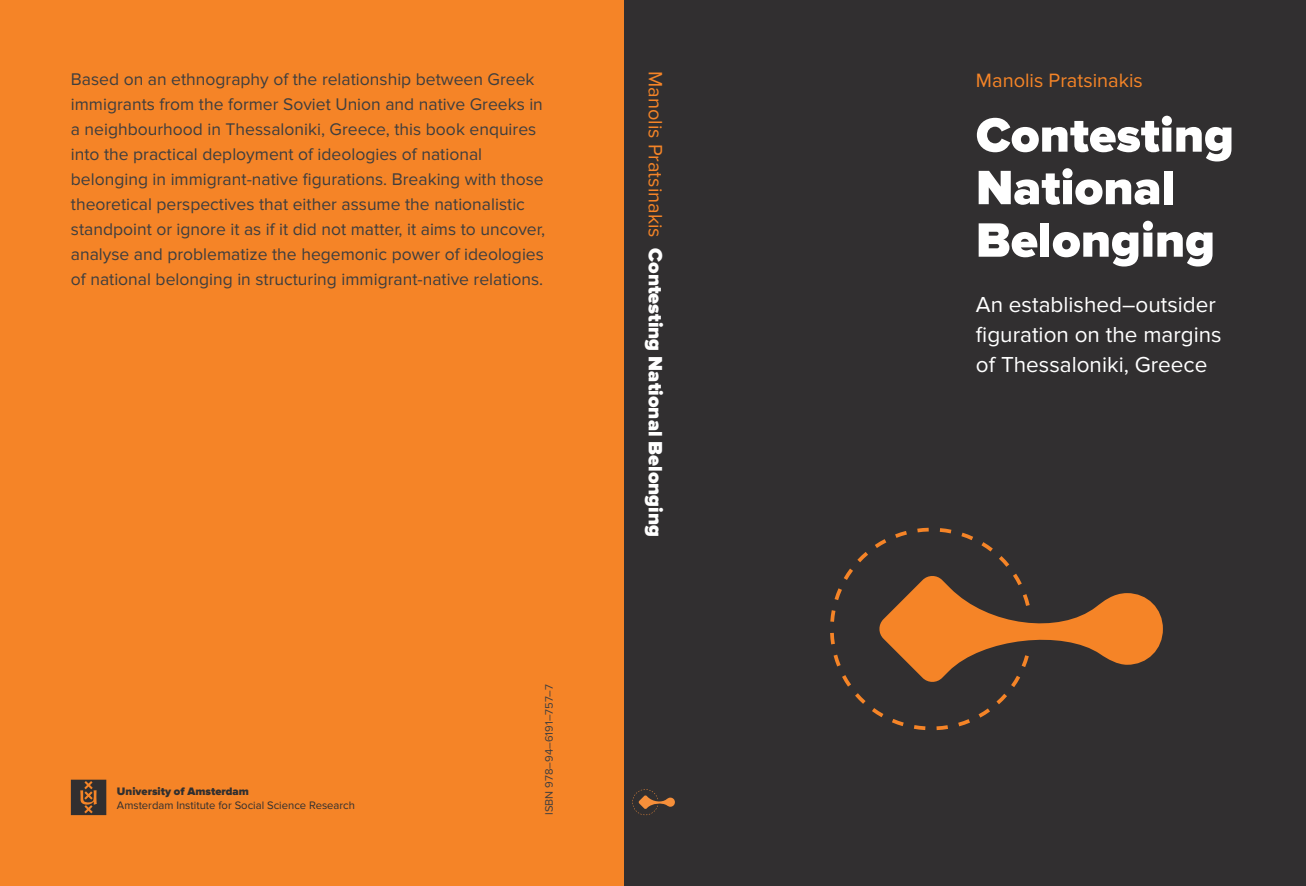
<style>
.page{position:relative;width:1306px;height:886px;background:#fff}
.page>*{position:absolute;margin:0;border:0;box-sizing:border-box;transform-origin:0 0}
.t1{font:900 50px/52.5px "Proxima Nova";color:#fff}
.t2{font:22.5px/30px "Proxima Nova";color:#fff}
.t3{font:900 20px "Proxima Nova";color:#fff}
.t4{font:20px "Proxima Nova";color:#f58427}
.t5{font:17.5px/25px "Proxima Nova";color:#3e3e3f}
.t6{font:11.25px "Proxima Nova";color:#312f30}
.t7{font:900 11.25px "Proxima Nova";color:#312f30}
.t8{font:11.25px "Proxima Nova";color:#3e3e3f}
.s1{font-weight:400;color:#f58427}
</style>
<div class="page">
<div style="left:624px;top:0;width:682px;height:886px;background:#312f30"></div>
<div style="left:0;top:0;width:624px;height:886px;background:#f58427"></div>
<svg style="left:830px;top:528px;width:333px;height:202px"></svg>
<svg style="left:71px;top:780px;width:35px;height:35px"></svg>
<svg style="left:632px;top:789px;width:43px;height:26px"></svg>
<p class="t5" style="left:71px;top:67px;width:476px">Based on an ethnography of the relationship between Greek immigrants from the former Soviet Union and native Greeks in a neighbourhood in Thessaloniki, Greece, this book enquires into the practical deployment of ideologies of national belonging in immigrant-native figurations. Breaking with those theoretical perspectives that either assume the nationalistic standpoint or ignore it as if it did not matter, it aims to uncover, analyse and problematize the hegemonic power of ideologies of national belonging in structuring immigrant-native relations.</p>
<p class="t3" style="left:667px;top:71px;width:468px;rotate:90deg"><span class="s1">Manolis Pratsinakis</span> Contesting National Belonging</p>
<p class="t7" style="left:117px;top:784px;width:133px">University of Amsterdam</p>
<p class="t6" style="left:117px;top:798px;width:240px">Amsterdam Institute for Social Science Research</p>
<p class="t8" style="left:543px;top:815px;width:132px;rotate:-90deg">ISBN 978–94–6191–757–7</p>
<p class="t4" style="left:976px;top:69px;width:168px">Manolis Pratsinakis</p>
<h1 class="t1" style="left:976px;top:110px;width:259px">Contesting<br>National<br>Belonging</h1>
<p class="t2" style="left:976px;top:290px;width:247px">An established–outsider figuration on the margins of Thessaloniki, Greece</p>
</div>
